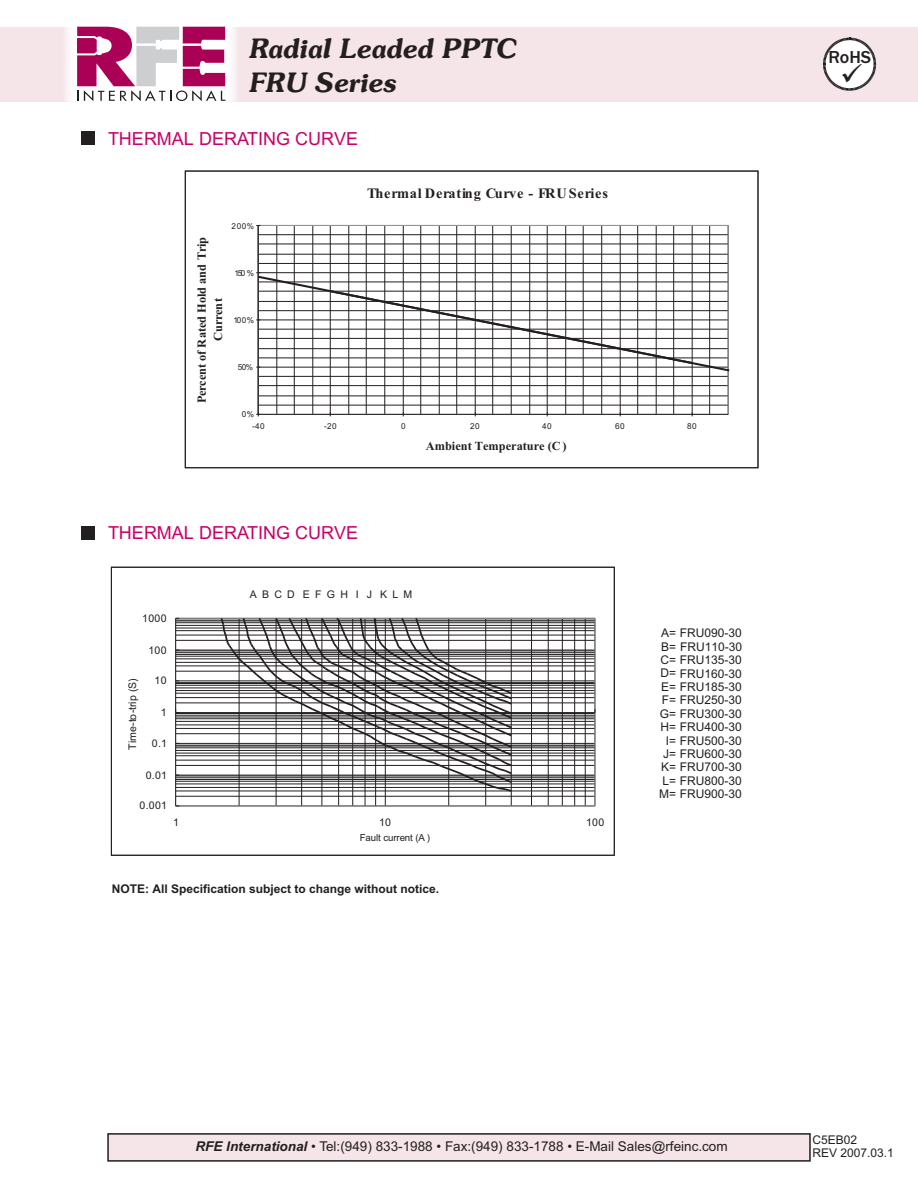
<style>
.page{position:relative;width:918px;height:1188px;background:#fff}
.page>*{position:absolute;margin:0;border:0;box-sizing:border-box;transform-origin:0 0}
.t1{font:italic 700 27px/33.2px "Souvenir Lt BT";color:#231f20}
.t2{font:18px "Arial";color:#c80267}
.t3{font:500 18px "Franklin Gothic";color:#231f20}
.t4{font:700 14.4px "Times New Roman";letter-spacing:.055em;color:#231f20}
.t5{font:13.5px "Arial";color:#231f20}
.t6{font:700 12.3px/16.5px "Times New Roman";letter-spacing:-.03em;color:#231f20;text-align:center}
.t7{font:700 12.3px "Times New Roman";color:#231f20}
.t8{font:12px/13.4px "Arial";color:#231f20;text-align:center}
.t9{font:700 12px "Arial";color:#231f20}
.t10{font:10.5px "Arial";letter-spacing:.025em;color:#231f20}
.t11{font:10.5px "Arial";letter-spacing:-.015em;color:#231f20}
.t12{font:9.75px "Arial";letter-spacing:-.01em;color:#231f20}
.t13{font:8.25px "Arial";letter-spacing:.07em;color:#231f20}
.s1{font-weight:700;font-style:italic}
</style>
<div class="page">
<svg style="left:256px;top:225px;width:473px;height:191px"></svg>
<svg style="left:258px;top:276px;width:471px;height:95px"></svg>
<div style="left:185px;top:171px;width:573px;height:297px;border:1px solid #231f20"></div>
<svg style="left:175px;top:618px;width:421px;height:189px"></svg>
<div style="left:111px;top:567px;width:503px;height:288px;border:1px solid #231f20"></div>
<div style="left:0;top:27px;width:918px;height:74px;background:#f5e4e8"></div>
<div style="left:107px;top:1133px;width:704px;height:29px;background:#f5e4e8;border:2px solid #231f20"></div>
<svg style="left:77px;top:27px;width:149px;height:74px;background:#cd8aad"></svg>
<div style="left:82px;top:132px;width:13px;height:13px;background:#231f20"></div>
<div style="left:82px;top:526px;width:13px;height:13px;background:#231f20"></div>
<svg style="left:823px;top:38px;width:53px;height:53px"></svg>
<h1 class="t1" style="left:250px;top:35px;width:269px">Radial Leaded PPTC<br>FRU Series</h1>
<h2 class="t2" style="left:108px;top:132px;width:252px">THERMAL DERATING CURVE</h2>
<p class="t6" style="left:195px;top:403px;width:167px;rotate:-90deg">Percent of Rated Hold and Trip<br>Current</p>
<p class="t13" style="left:232px;top:223px;width:24px">200%</p>
<p class="t13" style="left:235px;top:270px;width:21px">150 %</p>
<p class="t13" style="left:234px;top:317px;width:22px">100%</p>
<p class="t13" style="left:238px;top:364px;width:17px">50%</p>
<p class="t13" style="left:242px;top:411px;width:14px">0%</p>
<p class="t4" style="left:367px;top:188px;width:242px">Thermal Derating Curve - FRU Series</p>
<p class="t13" style="left:252px;top:423px;width:14px">-40</p>
<p class="t13" style="left:324px;top:423px;width:14px">-20</p>
<p class="t13" style="left:401px;top:423px;width:6px">0</p>
<p class="t13" style="left:470px;top:423px;width:11px">20</p>
<p class="t13" style="left:542px;top:423px;width:11px">40</p>
<p class="t13" style="left:615px;top:423px;width:11px">60</p>
<p class="t13" style="left:687px;top:423px;width:11px">80</p>
<p class="t7" style="left:426px;top:442px;width:142px">Ambient Temperature (C)</p>
<h2 class="t2" style="left:108px;top:526px;width:252px">THERMAL DERATING CURVE</h2>
<p class="t10" style="left:142px;top:614px;width:26px">1000</p>
<p class="t10" style="left:250px;top:590px;width:164px">A B C D E F G H I J K L M</p>
<p class="t11" style="left:128px;top:750px;width:73px;rotate:-90deg">Time-to-trip (S)</p>
<p class="t10" style="left:148px;top:646px;width:20px">100</p>
<p class="t10" style="left:155px;top:677px;width:14px">10</p>
<p class="t10" style="left:161px;top:708px;width:7px">1</p>
<p class="t10" style="left:152px;top:739px;width:17px">0.1</p>
<p class="t10" style="left:146px;top:771px;width:23px">0.01</p>
<p class="t10" style="left:140px;top:802px;width:29px">0.001</p>
<p class="t10" style="left:173px;top:819px;width:7px">1</p>
<p class="t10" style="left:379px;top:819px;width:14px">10</p>
<p class="t10" style="left:586px;top:819px;width:20px">100</p>
<p class="t12" style="left:360px;top:834px;width:72px">Fault current (A )</p>
<p class="t9" style="left:112px;top:884px;width:329px">NOTE: All Specification subject to change without notice.</p>
<p class="t8" style="left:659px;top:628px;width:85px">A= FRU090-30<br>B= FRU110-30<br>C= FRU135-30<br>D= FRU160-30<br>E= FRU185-30<br>F= FRU250-30<br>G= FRU300-30<br>H= FRU400-30<br>I= FRU500-30<br>J= FRU600-30<br>K= FRU700-30<br>L= FRU800-30<br>M= FRU900-30</p>
<h2 class="t3" style="left:829px;top:51px;width:44px">RoHS</h2>
<p class="t5" style="left:196px;top:1141px;width:534px"><span class="s1">RFE International</span> • Tel:(949) 833-1988 • Fax:(949) 833-1788 • E-Mail Sales@rfeinc.com</p>
<p class="t8" style="left:813px;top:1134px;width:83px;text-align:left">C5EB02<br>REV 2007.03.1</p>
</div>
